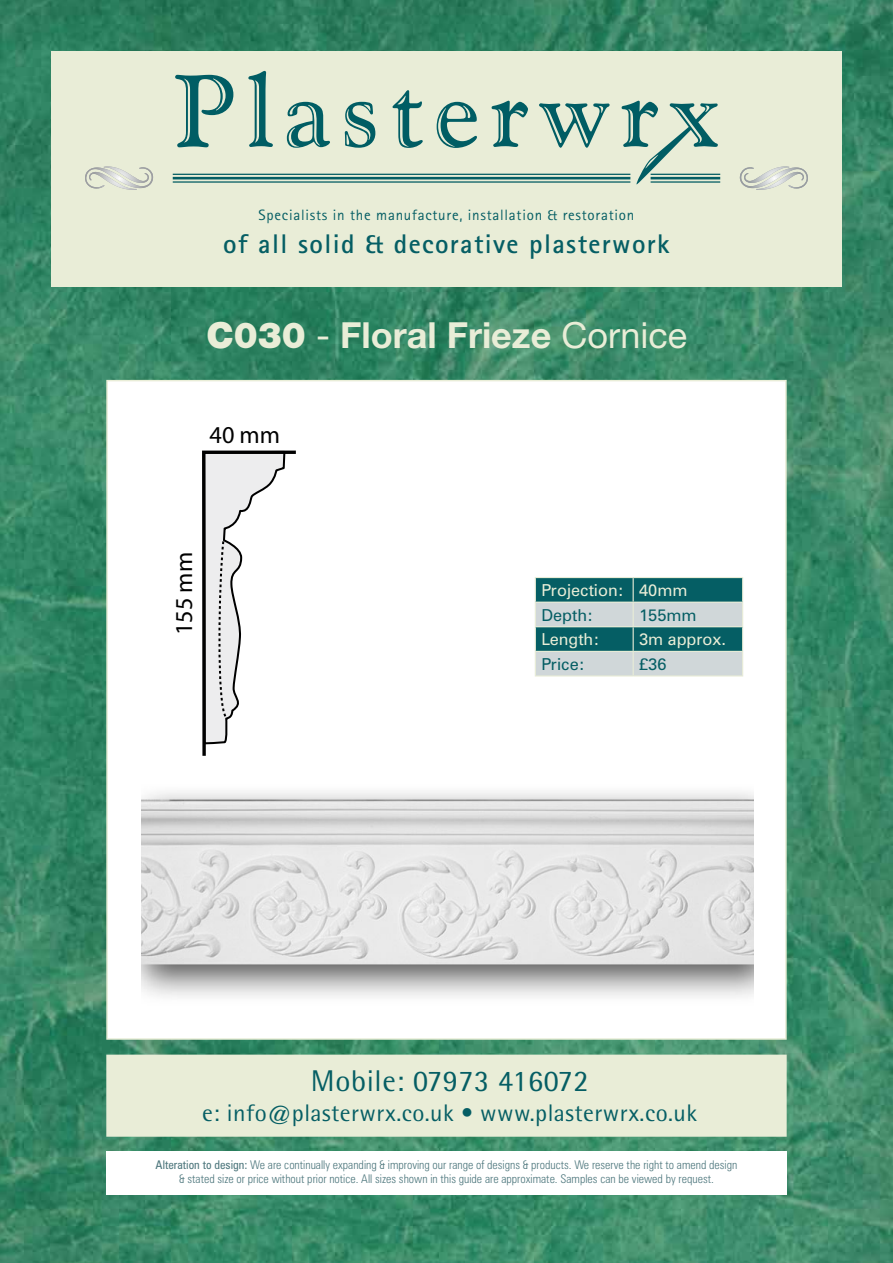
<style>
.page{position:relative;width:893px;height:1263px;background:#fff}
.page>*{position:absolute;margin:0;border:0;box-sizing:border-box;transform-origin:0 0}
.t1{font:700 36px "Helvetica Neue";color:#e9edd7}
.t2{font:30px "Rotis Semi Sans";letter-spacing:.02em;color:#055e64}
.t3{font:700 27px "Rotis Sans Serif";letter-spacing:.05em;color:#055e64}
.t4{font:24.3px "Myriad Pro";color:#000}
.t5{font:24px "Rotis Semi Sans";letter-spacing:.02em;color:#055e64}
.t6{font:16.5px "Zurich BT";color:#e9edd7}
.t7{font:16.5px "Zurich BT";color:#055e64}
.t8{font:15px "Rotis Sans Serif";letter-spacing:.05em;color:#055e64}
.t9{font:300 condensed 12px/14.4px "Zurich BT";color:#4f787e;text-align:center}
.s1{font-weight:900}
.s2{font-weight:400}
</style>
<div class="page">
<img style="left:0;top:0;width:893px;height:1263px">
<div style="left:106px;top:380px;width:681px;height:660px;background:#fff;border:2px solid #e9edd7"></div>
<div style="left:107px;top:1055px;width:679px;height:81px;background:#e9edd7"></div>
<div style="left:106px;top:1054px;width:681px;height:83px;border:2px solid #e9edd7"></div>
<div style="left:51px;top:51px;width:791px;height:235px;background:#e9edd7"></div>
<svg style="left:175px;top:75px;width:58px;height:72px"></svg>
<svg style="left:248px;top:71px;width:25px;height:76px"></svg>
<svg style="left:287px;top:102px;width:43px;height:46px"></svg>
<svg style="left:345px;top:102px;width:30px;height:46px"></svg>
<svg style="left:393px;top:90px;width:30px;height:58px"></svg>
<svg style="left:437px;top:102px;width:40px;height:46px"></svg>
<svg style="left:492px;top:101px;width:36px;height:46px"></svg>
<svg style="left:539px;top:103px;width:71px;height:45px"></svg>
<svg style="left:622px;top:101px;width:96px;height:83px"></svg>
<svg style="left:85px;top:166px;width:68px;height:24px"></svg>
<svg style="left:740px;top:166px;width:68px;height:24px"></svg>
<hr style="left:651px;top:174px;width:69px;height:1px;background:#055e64">
<hr style="left:651px;top:177px;width:69px;height:2px;background:#055e64">
<hr style="left:651px;top:181px;width:69px;height:2px;background:#055e64">
<hr style="left:173px;top:174px;width:457px;height:1px;background:#055e64">
<hr style="left:173px;top:177px;width:457px;height:2px;background:#055e64">
<hr style="left:173px;top:181px;width:457px;height:2px;background:#055e64">
<svg style="left:535px;top:577px;width:208px;height:99px;background:#719fa1"></svg>
<hr style="left:633px;top:675px;width:110px;height:1px;background:#e9edd7">
<div style="left:106px;top:1151px;width:681px;height:44px;background:#fff"></div>
<img style="left:141px;top:792px;width:612px;height:205px">
<svg style="left:202px;top:450px;width:94px;height:306px"></svg>
<p class="t8" style="left:259px;top:206px;width:377px">Specialists in the manufacture, installation &amp; restoration</p>
<h3 class="t3" style="left:223px;top:227px;width:448px">of all solid &amp; decorative plasterwork</h3>
<h1 class="t1" style="left:207px;top:313px;width:482px"><span class="s1">C030</span> <span class="s2">-</span> Floral Frieze <span class="s2">Cornice</span></h1>
<h3 class="t4" style="left:210px;top:420px;width:72px">40 mm</h3>
<h3 class="t4" style="left:169px;top:635px;width:85px;rotate:-90deg">155 mm</h3>
<h3 class="t6" style="left:541px;top:580px;width:148px">Projection: 40mm</h3>
<h3 class="t7" style="left:541px;top:605px;width:53px">Depth:</h3>
<h3 class="t7" style="left:639px;top:605px;width:59px">155mm</h3>
<h3 class="t6" style="left:541px;top:629px;width:60px">Length:</h3>
<h3 class="t6" style="left:639px;top:629px;width:88px">3m approx.</h3>
<h3 class="t7" style="left:541px;top:654px;width:45px">Price:</h3>
<h3 class="t7" style="left:639px;top:654px;width:29px">£36</h3>
<h2 class="t2" style="left:311px;top:1063px;width:279px">Mobile: 07973 416072</h2>
<h3 class="t5" style="left:202px;top:1098px;width:496px">e: info@plasterwrx.co.uk • www.plasterwrx.co.uk</h3>
<p class="t9" style="left:156px;top:1157px;width:583px"><span class="s2">Alteration to design:</span> We are continually expanding &amp; improving our range of designs &amp; products. We reserve the right to amend design &amp; stated size or price without prior notice. All sizes shown in this guide are approximate. Samples can be viewed by request.</p>
</div>
